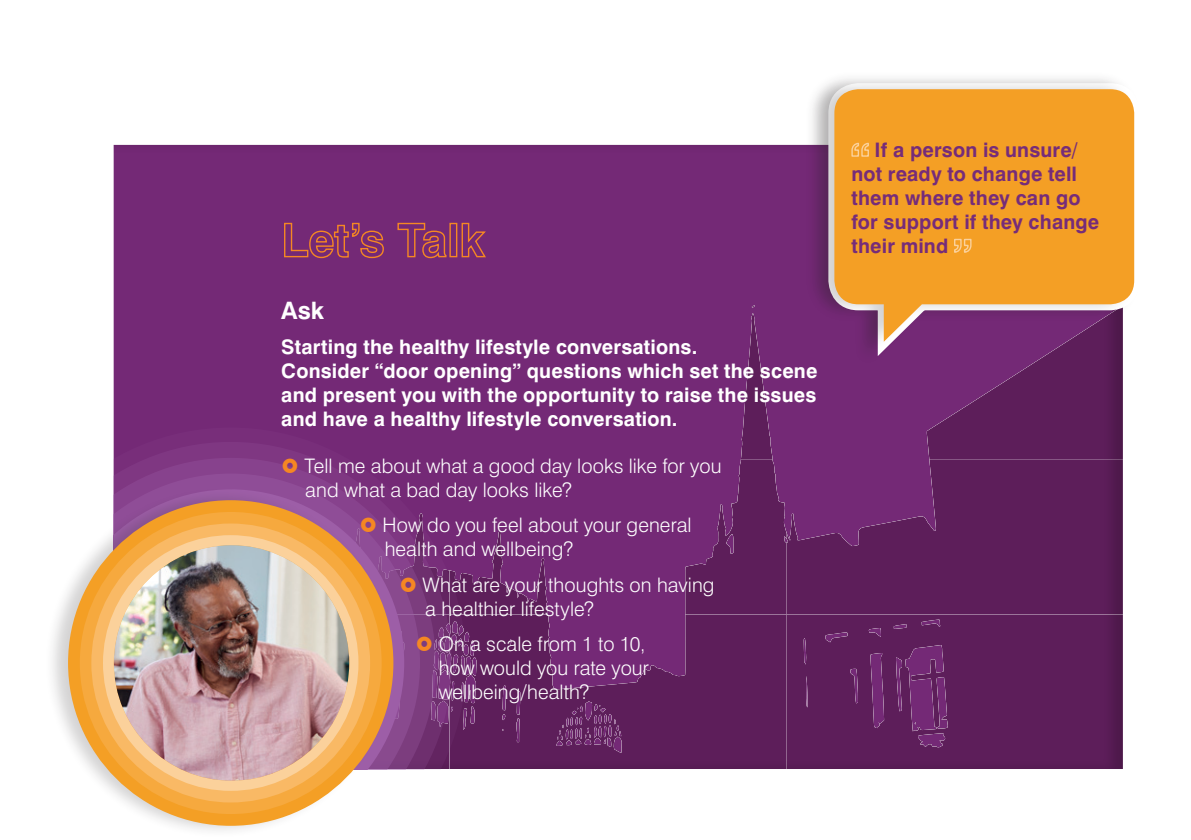
<style>
.page{position:relative;width:1191px;height:840px;background:#fff}
.page>*{position:absolute;margin:0;border:0;box-sizing:border-box;transform-origin:0 0}
.t1{font:700 24px "Swiss 721 BT";color:#fff}
.t2{font:300 20px/24px "Swiss 721 BT";letter-spacing:.005em;color:#fff}
.t3{font:700 20px/24px "Swiss 721 BT";letter-spacing:.01em;color:#fff}
.t4{font:700 20px/24px "Swiss 721 BT";letter-spacing:.01em;color:#762c79}
</style>
<div class="page">
<div style="left:113px;top:141px;width:1010px;height:628px;background:#231f20;opacity:.2"></div>
<svg style="left:113px;top:427px;width:353px;height:341px;background:#712a72"></svg>
<svg style="left:113px;top:441px;width:339px;height:327px;background:#762f77"></svg>
<svg style="left:113px;top:457px;width:323px;height:311px;background:#7a347c"></svg>
<svg style="left:113px;top:473px;width:307px;height:295px;background:#813e85"></svg>
<svg style="left:395px;top:489px;width:9px;height:279px;background:#8a4990"></svg>
<svg style="left:283px;top:222px;width:101px;height:37px;background:#8d3b65"></svg>
<svg style="left:397px;top:222px;width:50px;height:37px;background:#8d3b65"></svg>
<div style="left:449px;top:223px;width:8px;height:34px;border:1px solid #f58723"></div>
<svg style="left:461px;top:222px;width:26px;height:36px"></svg>
<div style="left:44px;top:487px;width:351px;height:351px;background:#231f20;opacity:.2"></div>
<div style="left:68px;top:500px;width:325px;height:325px;background:#f49f25;border-radius:50%"></div>
<div style="left:80px;top:511px;width:302px;height:302px;background:#f6a93e;border-radius:50%"></div>
<div style="left:91px;top:523px;width:279px;height:279px;background:#f9b965;border-radius:50%"></div>
<div style="left:103px;top:535px;width:255px;height:255px;background:#fbd19b;border-radius:50%"></div>
<img style="left:114px;top:545px;width:235px;height:235px;border-radius:118px">
<div style="left:804px;top:71px;width:337px;height:295px;background:#231f20;opacity:.2"></div>
<svg style="left:822px;top:77px;width:319px;height:293px"></svg>
<div style="left:810px;top:77px;width:325px;height:275px;background:#231f20;opacity:.2"></div>
<svg style="left:834px;top:89px;width:300px;height:252px;background:#e59434"></svg>
<svg style="left:850px;top:142px;width:19px;height:15px"></svg>
<svg style="left:953px;top:238px;width:19px;height:15px"></svg>
<svg style="left:283px;top:458px;width:14px;height:14px"></svg>
<svg style="left:361px;top:517px;width:14px;height:15px"></svg>
<svg style="left:401px;top:576px;width:14px;height:15px"></svg>
<svg style="left:417px;top:636px;width:14px;height:14px"></svg>
<p class="t1" style="left:281px;top:295px;width:44px">Ask</p>
<p class="t3" style="left:281px;top:334px;width:537px">Starting the healthy lifestyle conversations.<br>Consider “door opening” questions which set the scene and present you with the opportunity to raise the issues and have a healthy lifestyle conversation.</p>
<p class="t2" style="left:305px;top:453px;width:418px">Tell me about what a good day looks like for you and what a bad day looks like?</p>
<p class="t2" style="left:383px;top:512px;width:310px">How do you feel about your general health and wellbeing?</p>
<p class="t2" style="left:423px;top:572px;width:293px">What are your thoughts on having a healthier lifestyle?</p>
<p class="t2" style="left:439px;top:631px;width:212px">On a scale from 1 to 10, how would you rate your wellbeing/health?</p>
<p class="t4" style="left:851px;top:137px;width:249px;text-indent:23px">If a person is unsure/ not ready to change tell them where they can go for support if they change their mind</p>
</div>
